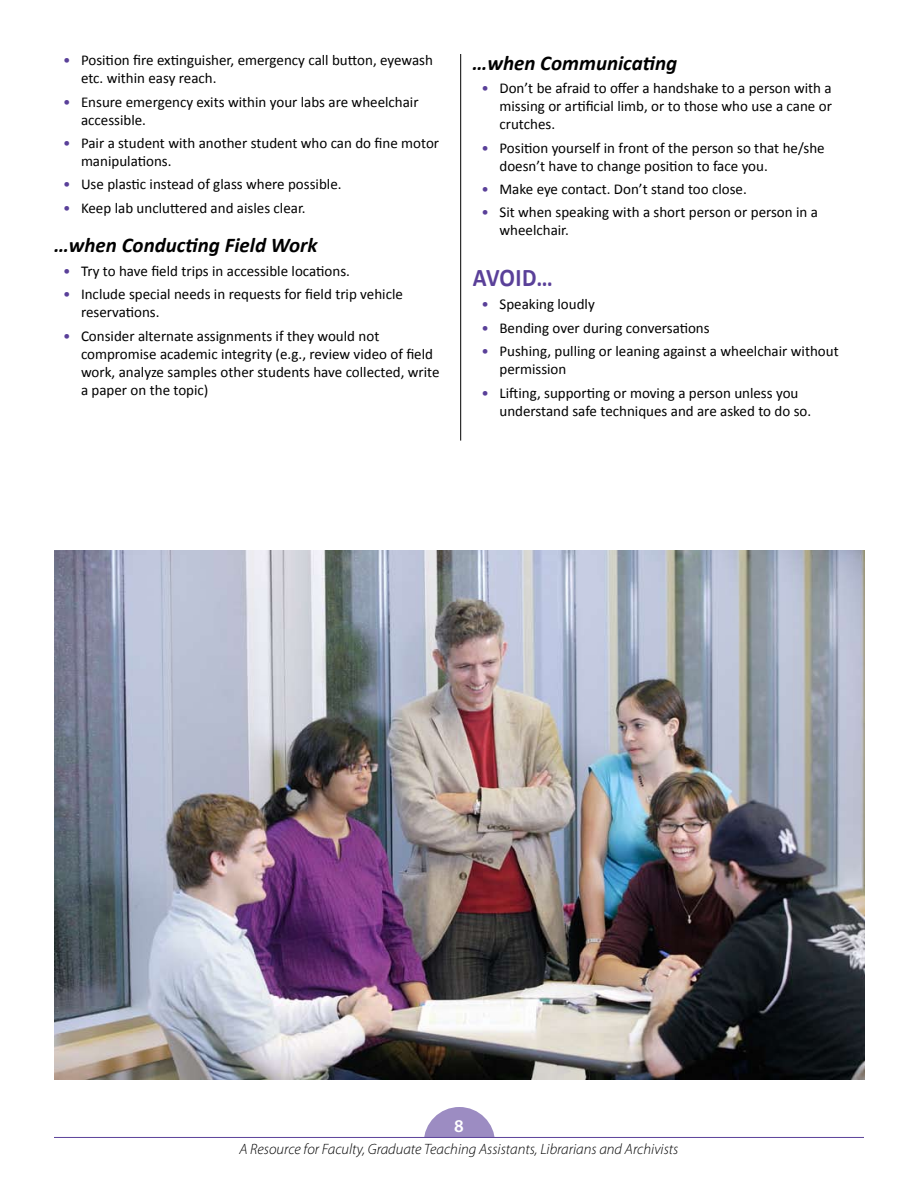
<style>
.page{position:relative;width:918px;height:1188px;background:#fff}
.page>*{position:absolute;margin:0;border:0;box-sizing:border-box;transform-origin:0 0}
.t1{font:700 25.5px "Calibri";color:#5a4099;scale:.9 1}
.t2{font:italic 700 21px "Calibri";color:#000}
.t3{font:600 18px "Myriad Pro";color:#fff}
.t4{font:15px/18px "Calibri";color:#000}
.t5{font:italic 300 15px "Myriad Pro";color:#000}
.s1{color:#5a4099}
</style>
<div class="page">
<div style="left:424px;top:1107px;width:71px;height:71px;background:#9c8cc2;border-radius:50%"></div>
<div style="left:405px;top:1138px;width:103px;height:44px;background:#fff"></div>
<hr style="left:54px;top:1137px;width:810px;height:1px;background:#5a4099">
<hr style="left:460px;top:54px;width:1px;height:387px;background:#000">
<img style="left:54px;top:550px;width:810px;height:530px">
<p class="t4" style="left:81px;top:51px;width:354px;text-indent:-18px"><span class="s1">•</span> Position fire extinguisher, emergency call button, eyewash etc. within easy reach.</p>
<p class="t4" style="left:81px;top:92px;width:339px;text-indent:-18px"><span class="s1">•</span> Ensure emergency exits within your labs are wheelchair accessible.</p>
<p class="t4" style="left:81px;top:133px;width:360px;text-indent:-18px"><span class="s1">•</span> Pair a student with another student who can do fine motor manipulations.</p>
<p class="t4" style="left:63px;top:175px;width:280px"><span class="s1">•</span> Use plastic instead of glass where possible.</p>
<p class="t4" style="left:63px;top:198px;width:244px"><span class="s1">•</span> Keep lab uncluttered and aisles clear.</p>
<h2 class="t2" style="left:54px;top:232px;width:265px">…when Conducting Field Work</h2>
<p class="t4" style="left:63px;top:261px;width:289px"><span class="s1">•</span> Try to have field trips in accessible locations.</p>
<p class="t4" style="left:81px;top:285px;width:323px;text-indent:-18px"><span class="s1">•</span> Include special needs in requests for field trip vehicle reservations.</p>
<p class="t4" style="left:81px;top:326px;width:360px;text-indent:-18px"><span class="s1">•</span> Consider alternate assignments if they would not compromise academic integrity (e.g., review video of field work, analyze samples other students have collected, write a paper on the topic)</p>
<h2 class="t2" style="left:472px;top:50px;width:206px">…when Communicating</h2>
<p class="t4" style="left:500px;top:78px;width:334px;text-align:justify;text-indent:-18px"><span class="s1">•</span> Don’t be afraid to offer a handshake to a person with a missing or artificial limb, or to those who use a cane or crutches.</p>
<p class="t4" style="left:500px;top:138px;width:327px;text-indent:-18px"><span class="s1">•</span> Position yourself in front of the person so that he/she doesn’t have to change position to face you.</p>
<p class="t4" style="left:482px;top:179px;width:267px"><span class="s1">•</span> Make eye contact. Don’t stand too close.</p>
<p class="t4" style="left:500px;top:203px;width:320px;text-indent:-18px"><span class="s1">•</span> Sit when speaking with a short person or person in a wheelchair.</p>
<h1 class="t1" style="left:473px;top:262px;width:90px">Avoid…</h1>
<p class="t4" style="left:482px;top:295px;width:115px"><span class="s1">•</span> Speaking loudly</p>
<p class="t4" style="left:482px;top:318px;width:230px"><span class="s1">•</span> Bending over during conversations</p>
<p class="t4" style="left:500px;top:341px;width:341px;text-indent:-18px"><span class="s1">•</span> Pushing, pulling or leaning against a wheelchair without permission</p>
<p class="t4" style="left:500px;top:383px;width:313px;text-indent:-18px"><span class="s1">•</span> Lifting, supporting or moving a person unless you understand safe techniques and are asked to do so.</p>
<p class="t3" style="left:454px;top:1114px;width:11px">8</p>
<p class="t5" style="left:240px;top:1140px;width:440px">A Resource for Faculty, Graduate Teaching Assistants, Librarians and Archivists</p>
</div>
